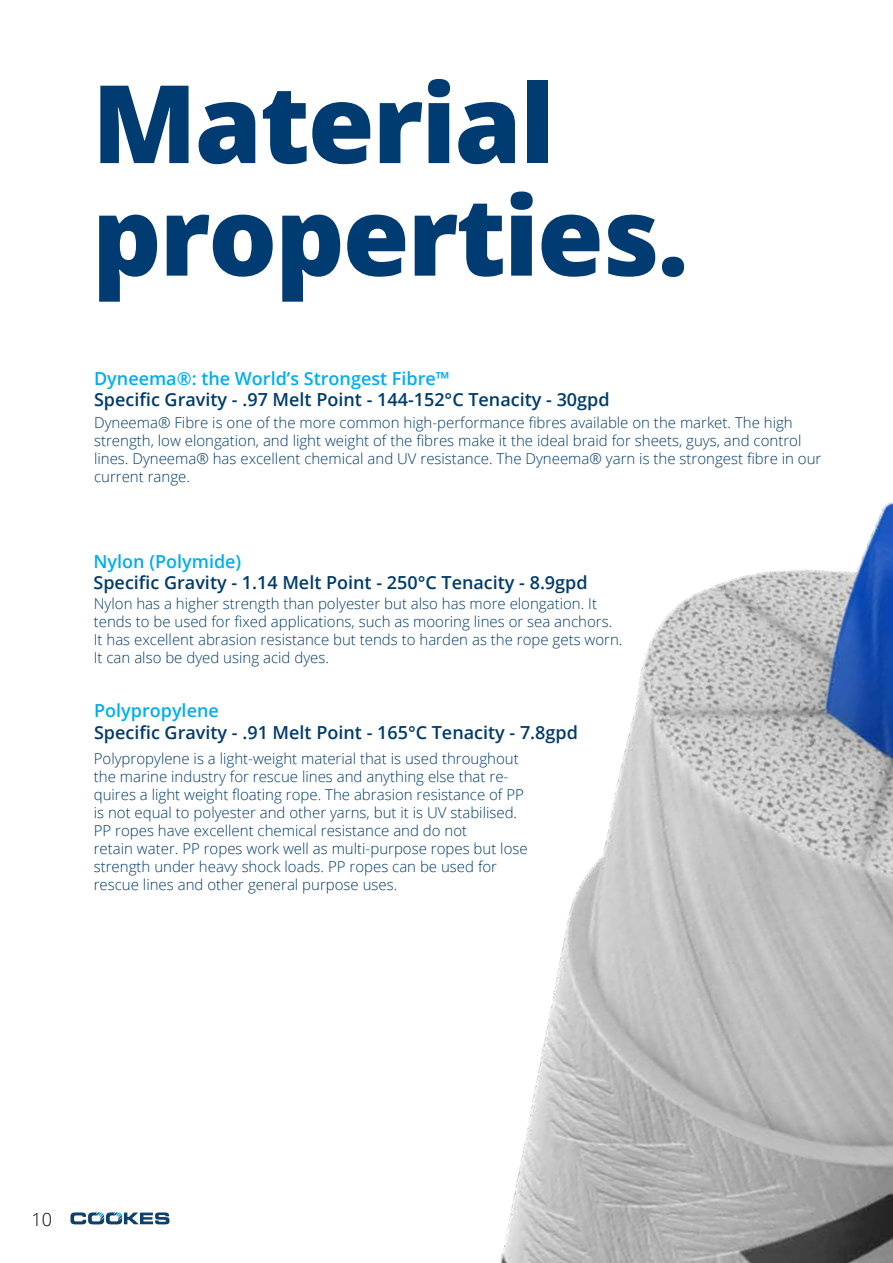
<style>
.page{position:relative;width:893px;height:1263px;background:#fff}
.page>*{position:absolute;margin:0;border:0;box-sizing:border-box;transform-origin:0 0}
.t1{font:800 108.45px/112.5px "Open Sans";letter-spacing:-.02em;color:#003b71}
.t2{font:600 18px "Open Sans";color:#003b6a}
.t3{font:600 18px "Open Sans";color:#00aeef}
.t4{font:300 18px "Open Sans";color:#000}
.t5{font:300 15px/18px "Open Sans";color:#003b6a}
</style>
<div class="page">
<svg style="left:70px;top:1212px;width:99px;height:12px"></svg>
<img style="left:500px;top:502px;width:393px;height:761px">
<h1 class="t1" style="left:92px;top:62px;width:598px">Material properties.</h1>
<p class="t3" style="left:94px;top:366px;width:357px">Dyneema®: the World’s Strongest Fibre™</p>
<p class="t2" style="left:94px;top:387px;width:517px">Specific Gravity - .97 Melt Point - 144-152°C Tenacity - 30gpd</p>
<p class="t5" style="left:94px;top:413px;width:729px">Dyneema® Fibre is one of the more common high-performance fibres available on the market. The high strength, low elongation, and light weight of the fibres make it the ideal braid for sheets, guys, and control lines. Dyneema® has excellent chemical and UV resistance. The Dyneema® yarn is the strongest fibre in our current range.</p>
<p class="t3" style="left:94px;top:549px;width:149px">Nylon (Polymide)</p>
<p class="t2" style="left:94px;top:570px;width:496px">Specific Gravity - 1.14 Melt Point - 250°C Tenacity - 8.9gpd</p>
<p class="t5" style="left:94px;top:594px;width:530px">Nylon has a higher strength than polyester but also has more elongation. It tends to be used for fixed applications, such as mooring lines or sea anchors.<br>It has excellent abrasion resistance but tends to harden as the rope gets worn.<br>It can also be dyed using acid dyes.</p>
<p class="t3" style="left:94px;top:698px;width:126px">Polypropylene</p>
<p class="t2" style="left:94px;top:720px;width:485px">Specific Gravity - .91 Melt Point - 165°C Tenacity - 7.8gpd</p>
<p class="t5" style="left:94px;top:749px;width:435px">Polypropylene is a light-weight material that is used throughout the marine industry for rescue lines and anything else that re&shy;quires a light weight floating rope. The abrasion resistance of PP is not equal to polyester and other yarns, but it is UV stabilised.<br>PP ropes have excellent chemical resistance and do not<br>retain water. PP ropes work well as multi-purpose ropes but lose strength under heavy shock loads. PP ropes can be used for rescue lines and other general purpose uses.</p>
<p class="t4" style="left:32px;top:1207px;width:22px">10</p>
</div>
